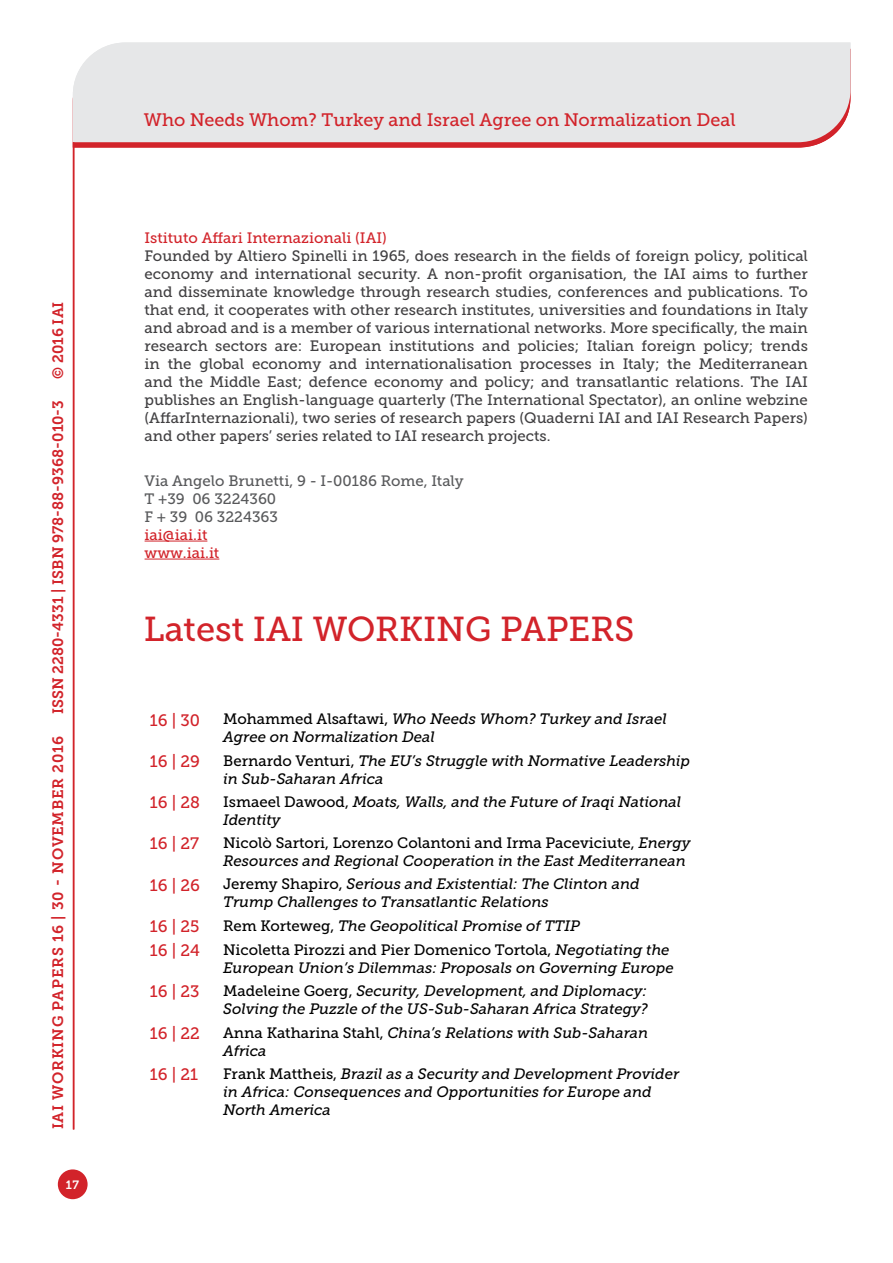
<style>
.page{position:relative;width:893px;height:1263px;background:#fff}
.page>*{position:absolute;margin:0;border:0;box-sizing:border-box;transform-origin:0 0}
.t1{font:34.5px "Museo Slab 500";color:#d2232a}
.t2{font:18px "Museo Slab 500";color:#d2232a}
.t3{font:16.5px "Museo Slab 500";color:#d2232a}
.t4{font:15px/18px "Museo Slab 500";color:#414042;text-align:justify}
.t5{font:italic 15px/18px "Museo Slab 500";color:#000}
.t6{font:15px/18px "Museo Slab 500";color:#58595b}
.t7{font:15px/18px "Museo Slab 500";color:#d2232a}
.t8{font:15px "Museo Slab 700";letter-spacing:.005em;color:#d2232a}
.t9{font:15px "Museo Slab 700";letter-spacing:.05em;color:#d2232a}
.t10{font:12px "Museo Slab 700";color:#fff}
.s1{font-style:normal}
</style>
<div class="page">
<div style="left:58px;top:1169px;width:30px;height:30px;background:#d2232a;border-radius:50%"></div>
<svg style="left:74px;top:142px;width:749px;height:6px;background:#d4343a"></svg>
<div style="left:73px;top:43px;width:777px;height:99px;background:#e6e7e8"></div>
<hr style="left:145px;top:541px;width:62px;height:1px;background:#d2232a">
<hr style="left:145px;top:559px;width:74px;height:1px;background:#d2232a">
<hr style="left:73px;top:142px;width:1px;height:987px;background:#d2232a">
<p class="t8" style="left:50px;top:379px;width:79px;rotate:-90deg">© 2016 IAI</p>
<p class="t8" style="left:49px;top:714px;width:316px;rotate:-90deg">ISSN 2280-4331 | ISBN 978-88-9368-010-3</p>
<p class="t9" style="left:50px;top:1129px;width:395px;rotate:-90deg">IAI WORKING PAPERS 16 | 30 - NOVEMBER 2016</p>
<p class="t10" style="left:66px;top:1178px;width:15px">17</p>
<p class="t2" style="left:144px;top:110px;width:593px">Who Needs Whom? Turkey and Israel Agree on Normalization Deal</p>
<p class="t7" style="left:145px;top:229px;width:244px">Istituto Affari Internazionali (IAI)</p>
<p class="t4" style="left:145px;top:247px;width:665px">Founded by Altiero Spinelli in 1965, does research in the fields of foreign policy, political economy and international security. A non-profit organisation, the IAI aims to further and disseminate knowledge through research studies, conferences and publications. To that end, it cooperates with other research institutes, universities and foundations in Italy and abroad and is a member of various international networks. More specifically, the main research sectors are: European institutions and policies; Italian foreign policy; trends in the global economy and internationalisation processes in Italy; the Mediterranean and the Middle East; defence economy and policy; and transatlantic relations. The IAI publishes an English-language quarterly (The International Spectator), an online webzine (AffarInternazionali), two series of research papers (Quaderni IAI and IAI Research Papers) and other papers’ series related to IAI research projects.</p>
<p class="t6" style="left:145px;top:471px;width:321px">Via Angelo Brunetti, 9 - I-00186 Rome, Italy<br>T +39 06 3224360<br>F + 39 06 3224363</p>
<p class="t7" style="left:145px;top:525px;width:76px">iai@iai.it www.iai.it</p>
<h1 class="t1" style="left:144px;top:610px;width:492px">Latest IAI WORKING PAPERS</h1>
<p class="t3" style="left:150px;top:711px;width:52px">16 | 30</p>
<p class="t5" style="left:223px;top:710px;width:445px"><span class="s1">Mohammed Alsaftawi,</span> Who Needs Whom? Turkey and Israel<br>Agree on Normalization Deal</p>
<p class="t3" style="left:150px;top:752px;width:52px">16 | 29</p>
<p class="t5" style="left:223px;top:752px;width:469px"><span class="s1">Bernardo Venturi,</span> The EU’s Struggle with Normative Leadership in Sub-Saharan Africa</p>
<p class="t3" style="left:150px;top:793px;width:52px">16 | 28</p>
<p class="t5" style="left:223px;top:793px;width:459px"><span class="s1">Ismaeel Dawood,</span> Moats, Walls, and the Future of Iraqi National<br>Identity</p>
<p class="t3" style="left:150px;top:834px;width:51px">16 | 27</p>
<p class="t5" style="left:223px;top:834px;width:469px"><span class="s1">Nicolò Sartori, Lorenzo Colantoni and Irma Paceviciute,</span> Energy<br>Resources and Regional Cooperation in the East Mediterranean</p>
<p class="t3" style="left:150px;top:876px;width:52px">16 | 26</p>
<p class="t5" style="left:223px;top:875px;width:418px"><span class="s1">Jeremy Shapiro,</span> Serious and Existential: The Clinton and<br>Trump Challenges to Transatlantic Relations</p>
<p class="t3" style="left:150px;top:917px;width:51px">16 | 25</p>
<p class="t5" style="left:223px;top:917px;width:358px"><span class="s1">Rem Korteweg,</span> The Geopolitical Promise of TTIP</p>
<p class="t3" style="left:150px;top:941px;width:52px">16 | 24</p>
<p class="t5" style="left:223px;top:941px;width:452px"><span class="s1">Nicoletta Pirozzi and Pier Domenico Tortola,</span> Negotiating the<br>European Union’s Dilemmas: Proposals on Governing Europe</p>
<p class="t3" style="left:150px;top:982px;width:51px">16 | 23</p>
<p class="t5" style="left:223px;top:982px;width:426px"><span class="s1">Madeleine Goerg,</span> Security, Development, and Diplomacy:<br>Solving the Puzzle of the US-Sub-Saharan Africa Strategy?</p>
<p class="t3" style="left:150px;top:1024px;width:51px">16 | 22</p>
<p class="t5" style="left:223px;top:1023px;width:426px"><span class="s1">Anna Katharina Stahl,</span> China’s Relations with Sub-Saharan<br>Africa</p>
<p class="t3" style="left:150px;top:1065px;width:50px">16 | 21</p>
<p class="t5" style="left:223px;top:1065px;width:457px"><span class="s1">Frank Mattheis,</span> Brazil as a Security and Development Provider in Africa: Consequences and Opportunities for Europe and<br>North America</p>
</div>
